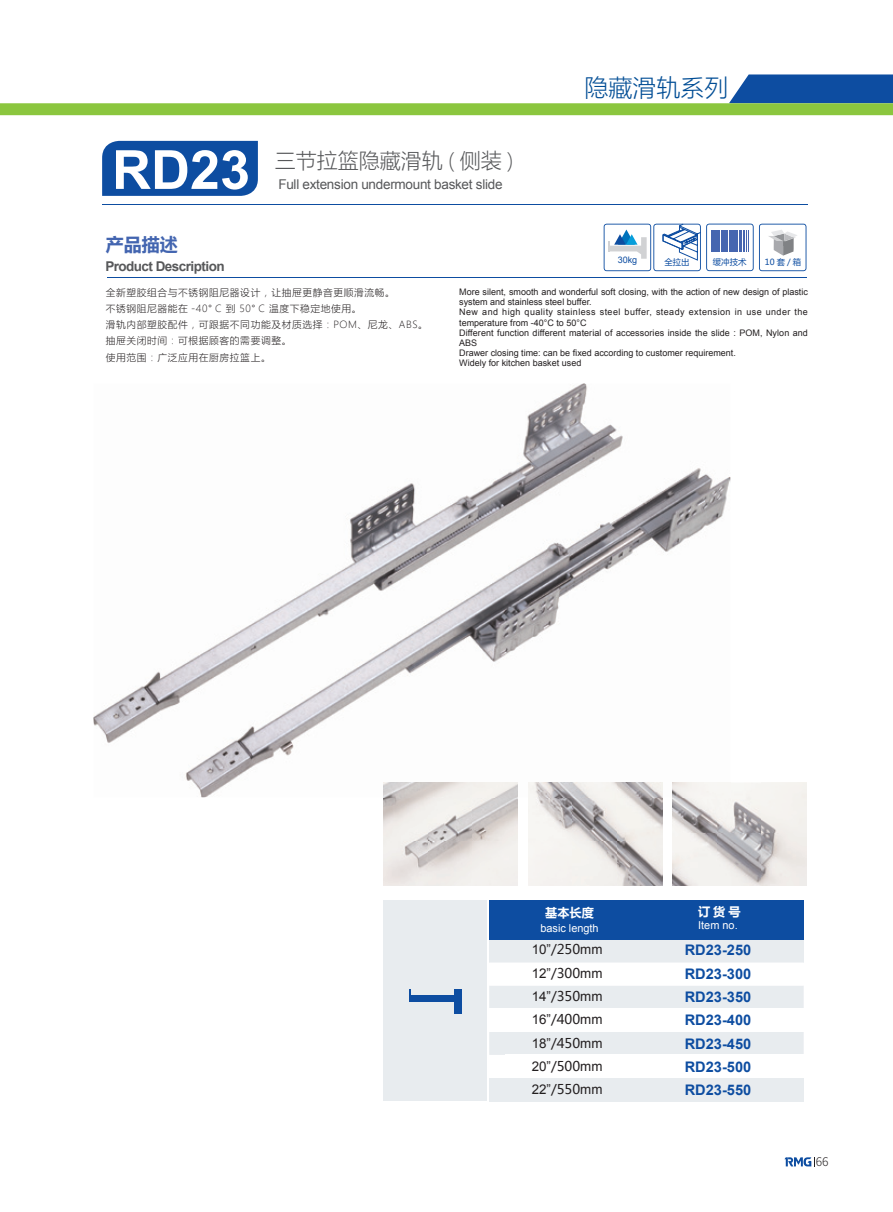
<style>
.page{position:relative;width:893px;height:1212px;background:#fff}
.page>*{position:absolute;margin:0;border:0;box-sizing:border-box;transform-origin:0 0}
.t1{font:700 54px "Arial";color:#fff}
.t2{font:300 24px "Microsoft Ya Hei";color:#014d95}
.t3{font:300 21px "Microsoft Ya Hei";color:#57585a}
.t4{font:700 18px "Microsoft Ya Hei";color:#4365b0}
.t5{font:700 14.55px/23.4px "Arial";color:#0d4da1;text-align:justify}
.t6{font:13.5px "Arial";letter-spacing:-.02em;color:#57585a}
.t7{font:700 13.5px "Arial";letter-spacing:-.04em;color:#57585a}
.t8{font:13.35px/23.2px "Arial";color:#231f20;text-align:justify}
.t9{font:700 12.15px "Microsoft Ya Hei";color:#fff}
.t10{font:300 12px "Source Han Sans CN";color:#231f20}
.t11{font:10.95px "Arial";color:#fff}
.t12{font:300 9.75px/16.2px "Microsoft Ya Hei";letter-spacing:.06em;color:#231f20}
.t13{font:9px/10.2px "Arial";color:#231f20}
.t14{font:9px "Arial";color:#0d4da1}
.t15{font:8.4px "Microsoft Ya Hei";color:#0d4da1}
.s1{font-family:"Microsoft Ya Hei"}
</style>
<div class="page">
<svg style="left:784px;top:1157px;width:31px;height:9px"></svg>
<hr style="left:102px;top:204px;width:706px;height:1px;background:#0d4da1">
<div style="left:102px;top:141px;width:156px;height:55px;background:#0d4da1"></div>
<img style="left:94px;top:383px;width:636px;height:414px">
<hr style="left:107px;top:277px;width:699px;height:1px;background:#0d4da1">
<div style="left:489px;top:939px;width:315px;height:23px;background:#e8ecef"></div>
<div style="left:384px;top:900px;width:103px;height:201px;background:#e8ecef"></div>
<div style="left:489px;top:1078px;width:315px;height:23px;background:#e8ecef"></div>
<svg style="left:489px;top:962px;width:315px;height:93px"></svg>
<div style="left:489px;top:900px;width:315px;height:39px;background:#0d4da1"></div>
<svg style="left:409px;top:989px;width:2px;height:13px"></svg>
<div style="left:454px;top:989px;width:8px;height:25px;background:#0d4da1"></div>
<div style="left:411px;top:995px;width:44px;height:7px;background:#0d4da1"></div>
<img style="left:672px;top:797px;width:45px;height:88px">
<img style="left:717px;top:782px;width:89px;height:103px">
<img style="left:672px;top:782px;width:58px;height:15px">
<img style="left:528px;top:782px;width:134px;height:103px">
<img style="left:384px;top:782px;width:134px;height:103px">
<svg style="left:604px;top:224px;width:202px;height:47px"></svg>
<svg style="left:0;top:74px;width:893px;height:41px"></svg>
<h1 class="t1" style="left:112px;top:134px;width:140px">RD23</h1>
<h3 class="t3" style="left:275px;top:147px;width:240px">三节拉篮隐藏滑轨 ( 侧装 )</h3>
<h3 class="t6" style="left:278px;top:175px;width:226px">Full extension undermount basket slide</h3>
<h2 class="t2" style="left:585px;top:71px;width:145px">隐藏滑轨系列</h2>
<h3 class="t4" style="left:106px;top:232px;width:73px">产品描述</h3>
<p class="t12" style="left:106px;top:284px;width:324px">全新塑胶组合与不锈钢阻尼器设计，让抽屉更静音更顺滑流畅。<br>不锈钢阻尼器能在 -40° C 到 50° C 温度下稳定地使用。<br>滑轨内部塑胶配件，可跟据不同功能及材质选择：POM、尼龙、ABS。抽屉关闭时间：可根据顾客的需要调整。<br>使用范围：广泛应用在厨房拉篮上。</p>
<p class="t13" style="left:459px;top:287px;width:350px">More silent, smooth and wonderful soft closing, with the action of new design of plastic system and stainless steel buffer.<br>New and high quality stainless steel buffer, steady extension in use under the temperature from -40°C to 50°C<br>Different function different material of accessories inside the slide : POM, Nylon and ABS<br>Drawer closing time: can be fixed according to customer requirement.<br>Widely for kitchen basket used</p>
<p class="t14" style="left:618px;top:254px;width:21px">30kg</p>
<p class="t15" style="left:664px;top:256px;width:27px">全拉出</p>
<p class="t15" style="left:713px;top:256px;width:35px">缓冲技术</p>
<p class="t15" style="left:765px;top:256px;width:38px">10套/箱</p>
<h3 class="t7" style="left:105px;top:257px;width:121px">Product Description</h3>
<h3 class="t9" style="left:545px;top:904px;width:50px">基本长度</h3>
<p class="t11" style="left:540px;top:921px;width:60px">basic length</p>
<h3 class="t9" style="left:698px;top:903px;width:44px">订货号</h3>
<p class="t11" style="left:698px;top:918px;width:41px">Item no.</p>
<h3 class="t8" style="left:532px;top:938px;width:72px">10”<span class="s1">/250</span>mm 12”<span class="s1">/300</span>mm 14”<span class="s1">/350</span>mm 16”<span class="s1">/400</span>mm 18”<span class="s1">/450</span>mm 20”<span class="s1">/500</span>mm 22”<span class="s1">/550</span>mm</h3>
<h3 class="t5" style="left:685px;top:939px;width:68px">RD23-250<br>RD23-300<br>RD23-350<br>RD23-400<br>RD23-450<br>RD23-500<br>RD23-550</h3>
<h3 class="t10" style="left:816px;top:1155px;width:14px">66</h3>
</div>
